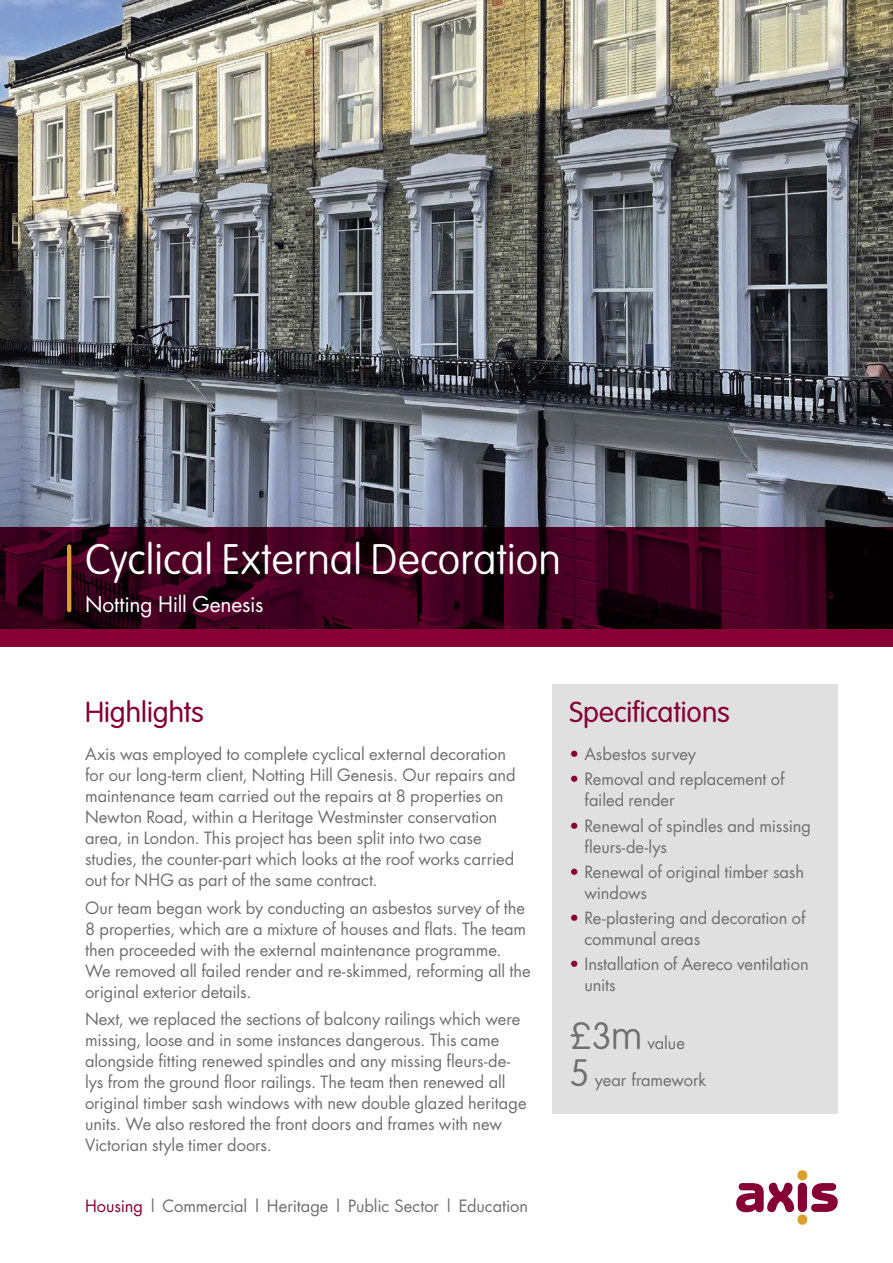
<style>
.page{position:relative;width:893px;height:1263px;background:#fff}
.page>*{position:absolute;margin:0;border:0;box-sizing:border-box;transform-origin:0 0}
.t1{font:100 42px "VAG Rounded";letter-spacing:.005em;color:#fff}
.t2{font:100 37.5px "VAG Rounded";color:#6f6f6f}
.t3{font:300 28.5px "VAG Rounded";color:#860034}
.t4{font:21px "Futura";letter-spacing:-.01em;color:#fff}
.BODY_COPY{font:16.5px/21px "Futura";letter-spacing:-.005em;color:#6f6f6f}
.s1{color:#860034}
</style>
<div class="page">
<img style="left:0;top:0;width:893px;height:527px">
<svg style="left:0;top:527px;width:893px;height:102px;background:#36001a"></svg>
<div style="left:0;top:629px;width:893px;height:17px;background:#860034"></div>
<hr style="left:67px;top:546px;width:4px;height:64px;background:#db9e2d">
<div style="left:797px;top:1170px;width:10px;height:10px;background:#db9e2d;border-radius:50%"></div>
<div style="left:797px;top:1214px;width:10px;height:11px;background:#db9e2d;border-radius:50%"></div>
<svg style="left:736px;top:1183px;width:102px;height:29px"></svg>
<div style="left:553px;top:685px;width:285px;height:429px;background:#e0e0e0"></div>
<p class="t1" style="left:85px;top:536px;width:478px">Cyclical External Decoration</p>
<p class="t4" style="left:85px;top:590px;width:180px">Notting Hill Genesis</p>
<p class="t3" style="left:85px;top:696px;width:120px">Highlights</p>
<p class="BODY_COPY" style="left:85px;top:743px;width:432px">Axis was employed to complete cyclical external decoration for our long-term client, Notting Hill Genesis. Our repairs and maintenance team carried out the repairs at 8 properties on Newton Road, within a Heritage Westminster conservation area, in London. This project has been split into two case studies, the counter-part which looks at the roof works carried out for NHG as part of the same contract.</p>
<p class="BODY_COPY" style="left:85px;top:897px;width:447px">Our team began work by conducting an asbestos survey of the 8 properties, which are a mixture of houses and flats. The team then proceeded with the external maintenance programme.<br>We removed all failed render and re-skimmed, reforming all the original exterior details.</p>
<p class="BODY_COPY" style="left:85px;top:1008px;width:443px">Next, we replaced the sections of balcony railings which were missing, loose and in some instances dangerous. This came alongside fitting renewed spindles and any missing fleurs-de&shy;lys from the ground floor railings. The team then renewed all original timber sash windows with new double glazed heritage units. We also restored the front doors and frames with new Victorian style timer doors.</p>
<p class="BODY_COPY" style="left:85px;top:1195px;width:445px"><span class="s1">Housing</span> | Commercial | Heritage | Public Sector | Education</p>
<p class="t3" style="left:570px;top:696px;width:162px">Specifications</p>
<p class="BODY_COPY" style="left:570px;top:743px;width:128px"><span class="s1">•</span> Asbestos survey</p>
<p class="BODY_COPY" style="left:584px;top:769px;width:202px;text-indent:-15px"><span class="s1">•</span> Removal and replacement of failed render</p>
<p class="BODY_COPY" style="left:584px;top:815px;width:228px;text-indent:-15px"><span class="s1">•</span> Renewal of spindles and missing fleurs-de-lys</p>
<p class="BODY_COPY" style="left:584px;top:861px;width:221px;text-indent:-15px"><span class="s1">•</span> Renewal of original timber sash windows</p>
<p class="BODY_COPY" style="left:584px;top:907px;width:223px;text-indent:-15px"><span class="s1">•</span> Re-plastering and decoration of communal areas</p>
<p class="BODY_COPY" style="left:584px;top:954px;width:226px;text-indent:-15px"><span class="s1">•</span> Installation of Aereco ventilation units</p>
<p class="t2" style="left:570px;top:1014px;width:74px">£3m</p>
<p class="BODY_COPY" style="left:647px;top:1032px;width:39px">value</p>
<p class="t2" style="left:570px;top:1051px;width:22px">5</p>
<p class="BODY_COPY" style="left:595px;top:1069px;width:113px">year framework</p>
</div>
